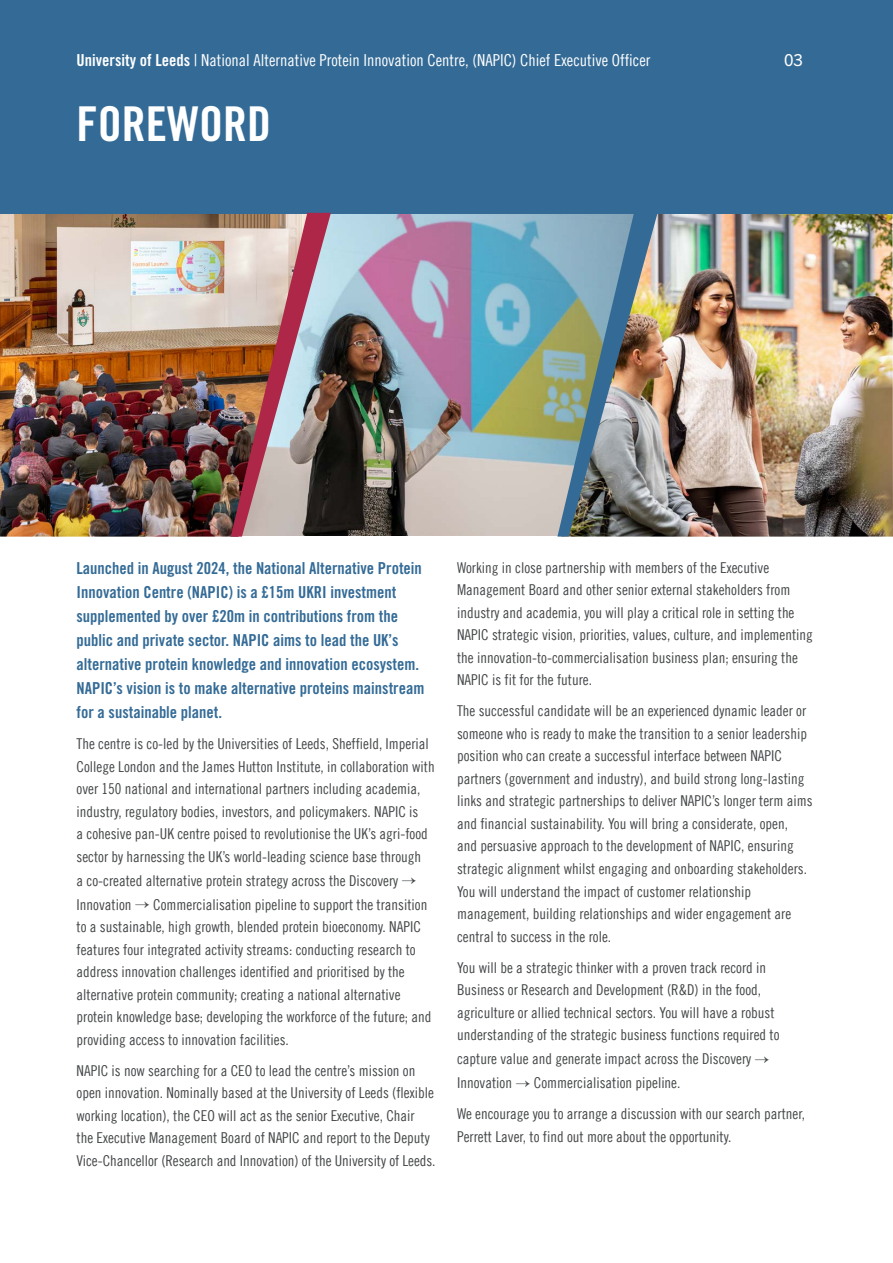
<style>
.page{position:relative;width:893px;height:1263px;background:#fff}
.page>*{position:absolute;margin:0;border:0;box-sizing:border-box;transform-origin:0 0}
.headline_white{font:48px "Trade Gothic LT Std Bd Cn 20";color:#fff}
.lead_paragraph_blue{font:16.5px/24px "Trade Gothic LT Std Bd Cn 20";color:#346b96}
.t1{font:16.5px "Trade Gothic LT Cond Eighteen";color:#fff}
.t2{font:16.5px "Trade Gothic Next LT Pro";color:#fff}
.bodytext_10_grey{font:15px/22.5px "Trade Gothic LT Cond Eighteen";color:#444749}
.s1{font-family:"Trade Gothic LT Std Bd Cn 20"}
</style>
<div class="page">
<img style="left:331px;top:213px;width:226px;height:322px">
<img style="left:658px;top:213px;width:235px;height:324px">
<img style="left:0;top:213px;width:231px;height:324px">
<div style="left:0;top:0;width:893px;height:213px;background:#346b96"></div>
<img style="left:557px;top:213px;width:101px;height:324px">
<img style="left:231px;top:213px;width:100px;height:324px">
<p class="t1" style="left:77px;top:51px;width:575px"><span class="s1">University of Leeds</span> | National Alternative Protein Innovation Centre, (NAPIC) Chief Executive Officer</p>
<p class="t2" style="left:784px;top:49px;width:20px">03</p>
<p class="headline_white" style="left:77px;top:95px;width:196px">FOREWORD</p>
<p class="lead_paragraph_blue" style="left:77px;top:556px;width:349px">Launched in August 2024, the National Alternative Protein Innovation Centre (NAPIC) is a £15m UKRI investment supplemented by over £20m in contributions from the public and private sector. NAPIC aims to lead the UK’s alternative protein knowledge and innovation ecosystem.<br>NAPIC’s vision is to make alternative proteins mainstream for a sustainable planet.</p>
<p class="bodytext_10_grey" style="left:77px;top:732px;width:360px">The centre is co-led by the Universities of Leeds, Sheffield, Imperial College London and the James Hutton Institute, in collaboration with over 150 national and international partners including academia, industry, regulatory bodies, investors, and policymakers. NAPIC is<br>a cohesive pan-UK centre poised to revolutionise the UK’s agri-food sector by harnessing the UK’s world-leading science base through</p>
<p class="bodytext_10_grey" style="left:77px;top:868px;width:352px;line-height:24px">a co-created alternative protein strategy across the Discovery →<br>Innovation → Commercialisation pipeline to support the transition</p>
<p class="bodytext_10_grey" style="left:77px;top:915px;width:356px">to a sustainable, high growth, blended protein bioeconomy. NAPIC features four integrated activity streams: conducting research to address innovation challenges identified and prioritised by the alternative protein community; creating a national alternative protein knowledge base; developing the workforce of the future; and providing access to innovation facilities.</p>
<p class="bodytext_10_grey" style="left:77px;top:1059px;width:361px">NAPIC is now searching for a CEO to lead the centre’s mission on open innovation. Nominally based at the University of Leeds (flexible working location), the CEO will act as the senior Executive, Chair<br>the Executive Management Board of NAPIC and report to the Deputy Vice-Chancellor (Research and Innovation) of the University of Leeds.</p>
<p class="bodytext_10_grey" style="left:457px;top:556px;width:357px">Working in close partnership with members of the Executive Management Board and other senior external stakeholders from industry and academia, you will play a critical role in setting the NAPIC strategic vision, priorities, values, culture, and implementing the innovation-to-commercialisation business plan; ensuring the NAPIC is fit for the future.</p>
<p class="bodytext_10_grey" style="left:457px;top:700px;width:357px">The successful candidate will be an experienced dynamic leader or someone who is ready to make the transition to a senior leadership position who can create a successful interface between NAPIC partners (government and industry), and build strong long-lasting links and strategic partnerships to deliver NAPIC’s longer term aims and financial sustainability. You will bring a considerate, open,<br>and persuasive approach to the development of NAPIC, ensuring strategic alignment whilst engaging and onboarding stakeholders.<br>You will understand the impact of customer relationship management, building relationships and wider engagement are central to success in the role.</p>
<p class="bodytext_10_grey" style="left:457px;top:956px;width:324px">You will be a strategic thinker with a proven track record in Business or Research and Development (R&amp;D) in the food, agriculture or allied technical sectors. You will have a robust understanding of the strategic business functions required to</p>
<p class="bodytext_10_grey" style="left:457px;top:1046px;width:314px;line-height:24px">capture value and generate impact across the Discovery →<br>Innovation → Commercialisation pipeline.</p>
<p class="bodytext_10_grey" style="left:457px;top:1102px;width:349px">We encourage you to arrange a discussion with our search partner,<br>Perrett Laver, to find out more about the opportunity.</p>
</div>
